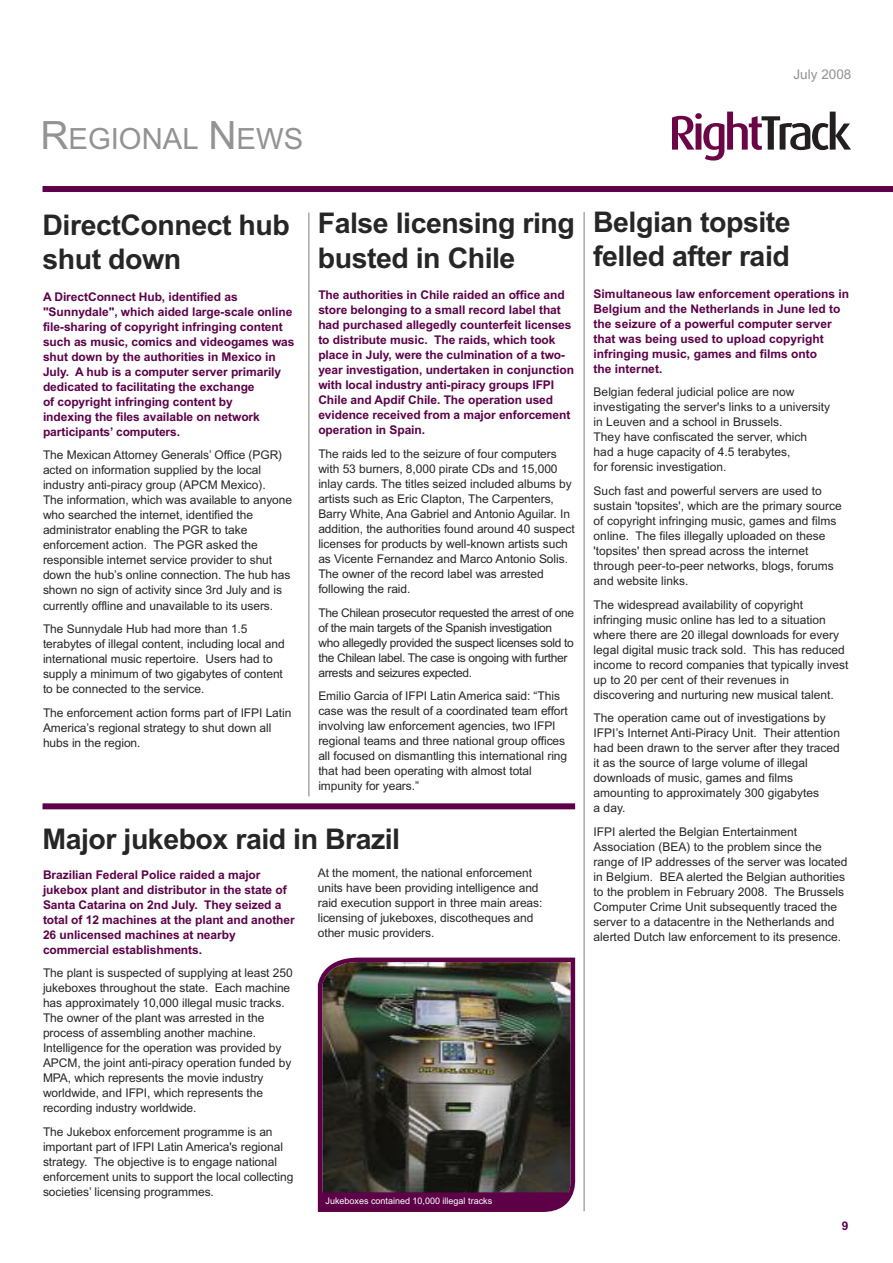
<style>
.page{position:relative;width:893px;height:1263px;background:#fff}
.page>*{position:absolute;margin:0;border:0;box-sizing:border-box;transform-origin:0 0}
.t1{font:29.25px "Arial";color:#939393}
.t2{font:700 28.5px/34.2px "Arial";letter-spacing:-.015em;color:#272627}
.t3{font:13.5px "Arial";color:#939393}
.t4{font:12px/15px "Arial";letter-spacing:-.005em;color:#272627}
.t5{font:700 12px/15px "Arial";letter-spacing:-.005em;color:#5d0048}
.t6{font:12px/15px "Arial";letter-spacing:-.03em;color:#272627}
.t7{font:9px "Arial";color:#fff}
.s1{font-size:39px}
</style>
<div class="page">
<svg style="left:672px;top:112px;width:179px;height:49px"></svg>
<div style="left:43px;top:186px;width:850px;height:6px;background:#5d0048"></div>
<hr style="left:308px;top:213px;width:2px;height:583px;background:#a9a8a9">
<hr style="left:583px;top:212px;width:2px;height:999px;background:#a9a8a9">
<div style="left:43px;top:803px;width:532px;height:6px;background:#5d0048"></div>
<img style="left:318px;top:957px;width:258px;height:255px">
<svg style="left:320px;top:1181px;width:254px;height:29px"></svg>
<h1 class="t1" style="left:40px;top:122px;width:264px"><span class="s1">R</span>EGIONAL <span class="s1">N</span>EWS</h1>
<p class="t3" style="left:794px;top:66px;width:59px">July 2008</p>
<h2 class="t2" style="left:43px;top:208px;width:249px">DirectConnect hub shut down</h2>
<p class="t5" style="left:43px;top:289px;width:253px">A DirectConnect Hub, identified as "Sunnydale", which aided large-scale online file-sharing of copyright infringing content such as music, comics and videogames was shut down by the authorities in Mexico in July. A hub is a computer server primarily dedicated to facilitating the exchange<br>of copyright infringing content by<br>indexing the files available on network participants’ computers.</p>
<p class="t4" style="left:43px;top:448px;width:251px">The Mexican Attorney Generals’ Office (PGR) acted on information supplied by the local industry anti-piracy group (APCM Mexico).<br>The information, which was available to anyone who searched the internet, identified the administrator enabling the PGR to take enforcement action. The PGR asked the responsible internet service provider to shut down the hub’s online connection. The hub has shown no sign of activity since 3rd July and is currently offline and unavailable to its users.</p>
<p class="t4" style="left:43px;top:621px;width:243px">The Sunnydale Hub had more than 1.5 terabytes of illegal content, including local and international music repertoire. Users had to supply a minimum of two gigabytes of content to be connected to the service.</p>
<p class="t4" style="left:43px;top:705px;width:250px">The enforcement action forms part of IFPI Latin<br>America’s regional strategy to shut down all hubs in the region.</p>
<h2 class="t2" style="left:318px;top:206px;width:259px">False licensing ring busted in Chile</h2>
<p class="t5" style="left:318px;top:288px;width:257px">The authorities in Chile raided an office and store belonging to a small record label that had purchased allegedly counterfeit licenses to distribute music. The raids, which took place in July, were the culmination of a two&shy;year investigation, undertaken in conjunction with local industry anti-piracy groups IFPI Chile and Apdif Chile. The operation used evidence received from a major enforcement operation in Spain.</p>
<p class="t4" style="left:318px;top:446px;width:258px">The raids led to the seizure of four computers with 53 burners, 8,000 pirate CDs and 15,000 inlay cards. The titles seized included albums by artists such as Eric Clapton, The Carpenters, Barry White, Ana Gabriel and Antonio Aguilar. In addition, the authorities found around 40 suspect licenses for products by well-known artists such as Vicente Fernandez and Marco Antonio Solis.<br>The owner of the record label was arrested following the raid.</p>
<p class="t6" style="left:318px;top:605px;width:257px">The Chilean prosecutor requested the arrest of one of the main targets of the Spanish investigation who allegedly provided the suspect licenses sold to the Chilean label. The case is ongoing with further arrests and seizures expected.</p>
<p class="t4" style="left:318px;top:688px;width:251px">Emilio Garcia of IFPI Latin America said: “This case was the result of a coordinated team effort involving law enforcement agencies, two IFPI regional teams and three national group offices all focused on dismantling this international ring that had been operating with almost total impunity for years.”</p>
<h2 class="t2" style="left:43px;top:822px;width:359px">Major jukebox raid in Brazil</h2>
<p class="t5" style="left:43px;top:867px;width:253px">Brazilian Federal Police raided a major jukebox plant and distributor in the state of Santa Catarina on 2nd July. They seized a total of 12 machines at the plant and another 26 unlicensed machines at nearby commercial establishments.</p>
<p class="t4" style="left:43px;top:966px;width:251px">The plant is suspected of supplying at least 250 jukeboxes throughout the state. Each machine has approximately 10,000 illegal music tracks.<br>The owner of the plant was arrested in the process of assembling another machine.<br>Intelligence for the operation was provided by APCM, the joint anti-piracy operation funded by MPA, which represents the movie industry worldwide, and IFPI, which represents the recording industry worldwide.</p>
<p class="t4" style="left:43px;top:1124px;width:252px">The Jukebox enforcement programme is an important part of IFPI Latin America's regional strategy. The objective is to engage national enforcement units to support the local collecting societies’ licensing programmes.</p>
<p class="t4" style="left:318px;top:866px;width:226px">At the moment, the national enforcement units have been providing intelligence and raid execution support in three main areas: licensing of jukeboxes, discotheques and other music providers.</p>
<p class="t7" style="left:326px;top:1196px;width:168px">Jukeboxes contained 10,000 illegal tracks</p>
<h2 class="t2" style="left:593px;top:205px;width:199px">Belgian topsite felled after raid</h2>
<p class="t5" style="left:594px;top:286px;width:257px">Simultaneous law enforcement operations in Belgium and the Netherlands in June led to the seizure of a powerful computer server that was being used to upload copyright infringing music, games and films onto<br>the internet.</p>
<p class="t4" style="left:594px;top:385px;width:238px">Belgian federal judicial police are now investigating the server's links to a university in Leuven and a school in Brussels.<br>They have confiscated the server, which had a huge capacity of 4.5 terabytes,<br>for forensic investigation.</p>
<p class="t4" style="left:594px;top:483px;width:250px">Such fast and powerful servers are used to sustain 'topsites', which are the primary source of copyright infringing music, games and films online. The files illegally uploaded on these 'topsites' then spread across the internet through peer-to-peer networks, blogs, forums and website links.</p>
<p class="t4" style="left:594px;top:597px;width:256px">The widespread availability of copyright infringing music online has led to a situation where there are 20 illegal downloads for every legal digital music track sold. This has reduced income to record companies that typically invest up to 20 per cent of their revenues in discovering and nurturing new musical talent.</p>
<p class="t4" style="left:594px;top:710px;width:248px">The operation came out of investigations by IFPI’s Internet Anti-Piracy Unit. Their attention had been drawn to the server after they traced it as the source of large volume of illegal downloads of music, games and films amounting to approximately 300 gigabytes<br>a day.</p>
<p class="t4" style="left:594px;top:824px;width:255px">IFPI alerted the Belgian Entertainment Association (BEA) to the problem since the range of IP addresses of the server was located in Belgium. BEA alerted the Belgian authorities to the problem in February 2008. The Brussels Computer Crime Unit subsequently traced the server to a datacentre in the Netherlands and alerted Dutch law enforcement to its presence.</p>
<p class="t5" style="left:842px;top:1218px;width:8px">9</p>
</div>
